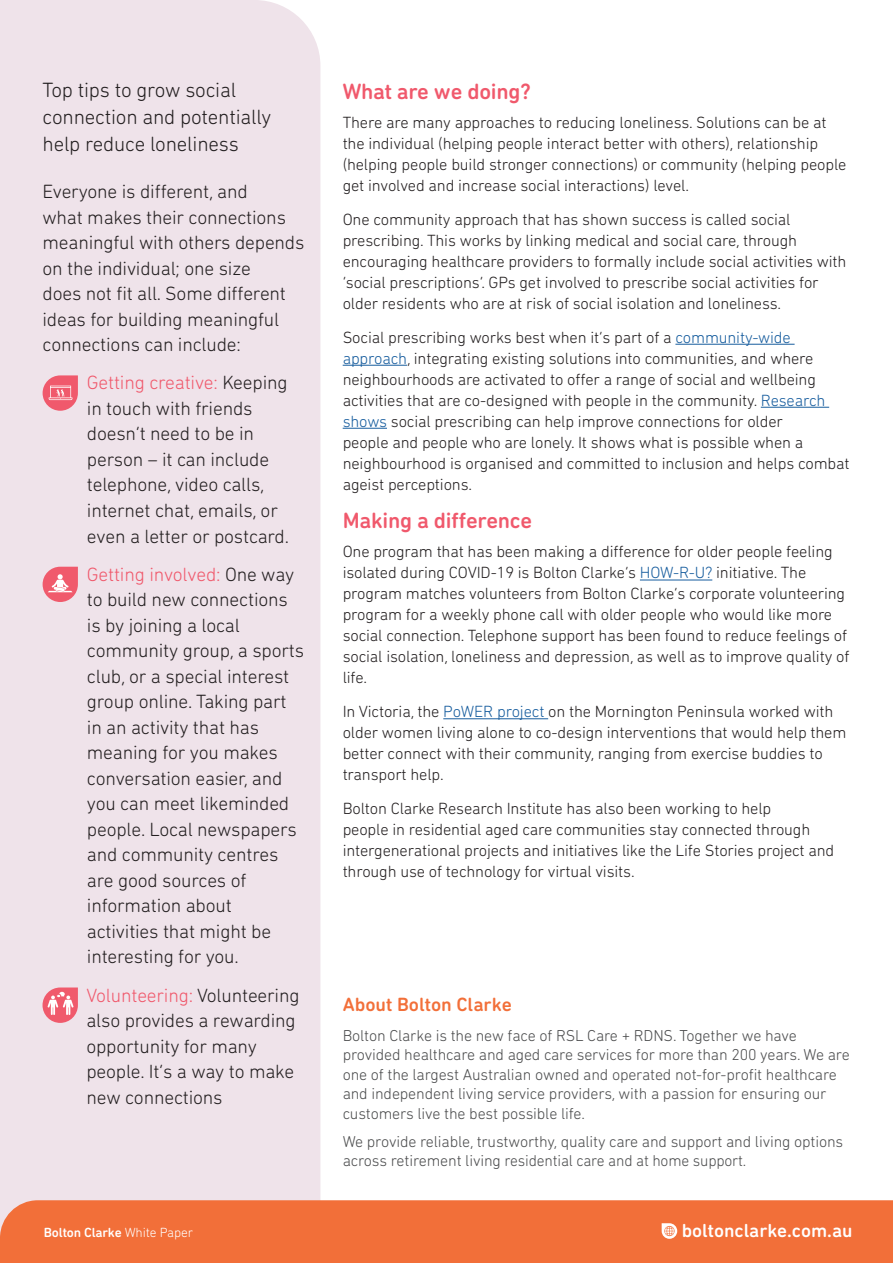
<style>
.page{position:relative;width:893px;height:1263px;background:#fff}
.page>*{position:absolute;margin:0;border:0;box-sizing:border-box;transform-origin:0 0}
.t1{font:500 22.5px "DIN Next Rounded LT Pro";letter-spacing:-.01em;color:#f0596c}
.t2{font:300 21px/27px "DIN Next Rounded LT Pro";letter-spacing:-.01em;color:#231f20}
.t3{font:300 19.5px/25.5px "DIN Next Rounded LT Pro";letter-spacing:-.01em;color:#231f20}
.t4{font:500 19.5px "DIN Next Rounded LT Pro";color:#f26f39}
.t5{font:500 19.2px "DIN Next Rounded LT Pro";color:#fff}
.t6{font:300 16.5px/21px "DIN Next Rounded LT Pro";letter-spacing:-.01em;color:#231f20}
.t7{font:300 16.05px/19.5px "DIN Next Rounded LT Pro";letter-spacing:-.01em;color:#4b4c4d}
.t8{font:500 13.5px "DIN Next Rounded LT Pro";letter-spacing:-.01em;color:#fff}
.s1{color:#f0596c}
.s2{color:#175d9e}
.s3{font-weight:300}
</style>
<div class="page">
<div style="left:0;top:0;width:320px;height:1200px;background:#efe3ea"></div>
<div style="left:0;top:1200px;width:893px;height:63px;background:#f26f39"></div>
<svg style="left:662px;top:1223px;width:15px;height:16px"></svg>
<hr style="left:675px;top:344px;width:120px;height:1px;background:#175d9e">
<hr style="left:343px;top:365px;width:64px;height:1px;background:#175d9e">
<hr style="left:761px;top:407px;width:68px;height:1px;background:#175d9e">
<hr style="left:343px;top:428px;width:44px;height:1px;background:#175d9e">
<hr style="left:640px;top:580px;width:72px;height:1px;background:#175d9e">
<hr style="left:443px;top:718px;width:105px;height:1px;background:#175d9e">
<svg style="left:43px;top:375px;width:35px;height:36px"></svg>
<svg style="left:43px;top:567px;width:35px;height:35px"></svg>
<svg style="left:43px;top:987px;width:35px;height:36px"></svg>
<p class="t2" style="left:43px;top:77px;width:230px">Top tips to grow social connection and potentially help reduce loneliness</p>
<p class="t3" style="left:43px;top:179px;width:263px">Everyone is different, and<br>what makes their connections meaningful with others depends on the individual; one size<br>does not fit all. Some different ideas for building meaningful connections can include:</p>
<p class="t3" style="left:87px;top:370px;width:204px"><span class="s1">Getting creative:</span> Keeping in touch with friends doesn’t need to be in person – it can include telephone, video calls, internet chat, emails, or even a letter or postcard.</p>
<p class="t3" style="left:87px;top:561px;width:219px"><span class="s1">Getting involved:</span> One way to build new connections is by joining a local community group, a sports club, or a special interest group online. Taking part in an activity that has meaning for you makes conversation easier, and you can meet likeminded people. Local newspapers and community centres are good sources of information about activities that might be interesting for you.</p>
<p class="t3" style="left:86px;top:982px;width:215px"><span class="s1">Volunteering:</span> Volunteering also provides a rewarding opportunity for many people. It’s a way to make new connections</p>
<h1 class="t1" style="left:343px;top:78px;width:190px">What are we doing?</h1>
<p class="t6" style="left:343px;top:112px;width:505px">There are many approaches to reducing loneliness. Solutions can be at the individual (helping people interact better with others), relationship (helping people build stronger connections) or community (helping people get involved and increase social interactions) level.</p>
<p class="t6" style="left:343px;top:209px;width:505px">One community approach that has shown success is called social prescribing. This works by linking medical and social care, through encouraging healthcare providers to formally include social activities with ‘social prescriptions’. GPs get involved to prescribe social activities for older residents who are at risk of social isolation and loneliness.</p>
<p class="t6" style="left:343px;top:326px;width:508px">Social prescribing works best when it’s part of a <span class="s2">community-wide approach</span>, integrating existing solutions into communities, and where neighbourhoods are activated to offer a range of social and wellbeing activities that are co-designed with people in the community. <span class="s2">Research shows</span> social prescribing can help improve connections for older<br>people and people who are lonely. It shows what is possible when a neighbourhood is organised and committed to inclusion and helps combat ageist perceptions.</p>
<h1 class="t1" style="left:343px;top:507px;width:191px">Making a difference</h1>
<p class="t6" style="left:343px;top:541px;width:508px">One program that has been making a difference for older people feeling isolated during COVID-19 is Bolton Clarke’s <span class="s2">HOW-R-U?</span> initiative. The program matches volunteers from Bolton Clarke’s corporate volunteering program for a weekly phone call with older people who would like more social connection. Telephone support has been found to reduce feelings of social isolation, loneliness and depression, as well as to improve quality of life.</p>
<p class="t6" style="left:343px;top:701px;width:505px">In Victoria, the <span class="s2">PoWER project</span> on the Mornington Peninsula worked with older women living alone to co-design interventions that would help them better connect with their community, ranging from exercise buddies to transport help.</p>
<p class="t6" style="left:343px;top:798px;width:493px">Bolton Clarke Research Institute has also been working to help<br>people in residential aged care communities stay connected through intergenerational projects and initiatives like the Life Stories project and through use of technology for virtual visits.</p>
<p class="t4" style="left:343px;top:993px;width:171px">About Bolton Clarke</p>
<p class="t7" style="left:343px;top:1025px;width:509px">Bolton Clarke is the new face of RSL Care + RDNS. Together we have provided healthcare and aged care services for more than 200 years. We are one of the largest Australian owned and operated not-for-profit healthcare and independent living service providers, with a passion for ensuring our customers live the best possible life.</p>
<p class="t7" style="left:343px;top:1131px;width:502px">We provide reliable, trustworthy, quality care and support and living options across retirement living residential care and at home support.</p>
<p class="t8" style="left:44px;top:1225px;width:151px">Bolton Clarke <span class="s3">White Paper</span></p>
<p class="t5" style="left:682px;top:1219px;width:172px">boltonclarke.com.au</p>
</div>
